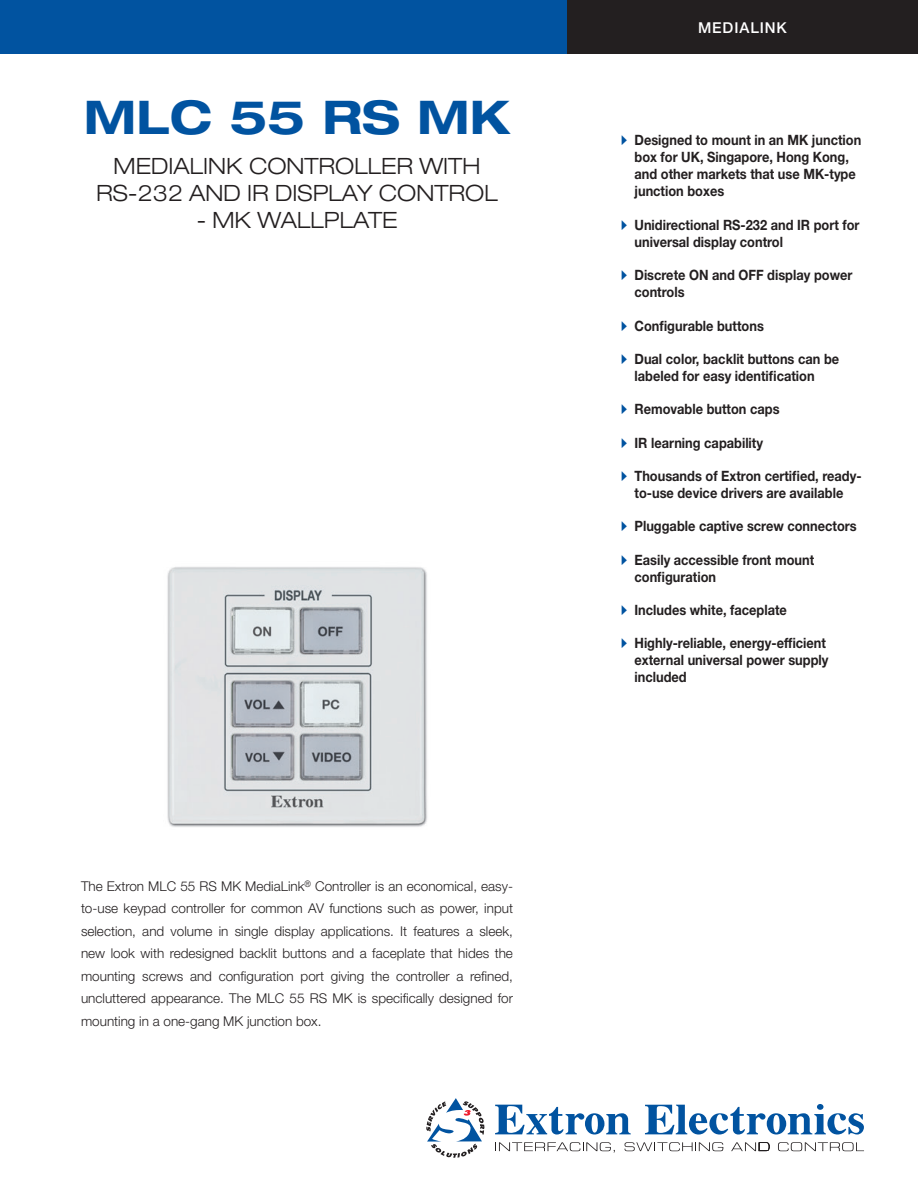
<style>
.page{position:relative;width:918px;height:1188px;background:#fff}
.page>*{position:absolute;margin:0;border:0;box-sizing:border-box;transform-origin:0 0}
.cover_product_name{font:700 expanded 46.5px "Helvetica Neue LT Std";color:#0153a0}
.cover_product_subti{font:300 expanded 22.5px/27px "Helvetica Neue LT Std";color:#231f20;text-align:center}
.cover_category{font:500 15px "Helvetica Neue LT Std";letter-spacing:.06em;color:#fff}
.t1{font:700 14.25px/17.1px "Helvetica Neue LT Std";color:#231f20;scale:.9 1}
.cover_teaser_paragr{font:300 13.5px/22.5px "Helvetica Neue LT Std";color:#231f20;text-align:justify}
.s1{font-family:"Quick Type Pi";font-weight:400;color:#0153a0}
</style>
<div class="page">
<div style="left:0;top:0;width:581px;height:54px;background:#0153a0"></div>
<div style="left:567px;top:0;width:351px;height:54px;background:#231f20"></div>
<svg style="left:426px;top:1098px;width:58px;height:60px"></svg>
<svg style="left:495px;top:1105px;width:136px;height:30px"></svg>
<svg style="left:645px;top:1105px;width:219px;height:30px"></svg>
<svg style="left:495px;top:1142px;width:120px;height:11px"></svg>
<svg style="left:625px;top:1142px;width:98px;height:9px"></svg>
<svg style="left:731px;top:1142px;width:39px;height:9px"></svg>
<svg style="left:778px;top:1142px;width:86px;height:9px"></svg>
<img style="left:167px;top:567px;width:260px;height:260px">
<p class="cover_product_name" style="left:84px;top:88px;width:428px">MLC 55 RS MK</p>
<p class="cover_product_subti" style="left:96px;top:153px;width:403px">MEDIALINK CONTROLLER WITH<br>RS-232 AND IR DISPLAY CONTROL</p>
<p class="cover_product_subti" style="left:196px;top:207px;width:203px">- MK WALLPLATE</p>
<p class="cover_teaser_paragr" style="left:81px;top:875px;width:434px">The Extron MLC 55 RS MK MediaLink<sup>®</sup> Controller is an economical, easy&shy;to-use keypad controller for common AV functions such as power, input selection, and volume in single display applications. It features a sleek, new look with redesigned backlit buttons and a faceplate that hides the mounting screws and configuration port giving the controller a refined, uncluttered appearance. The MLC 55 RS MK is specifically designed for mounting in a one-gang MK junction box.</p>
<p class="cover_category" style="left:698px;top:19px;width:90px">MEDIALINK</p>
<p class="t1" style="left:634px;top:131px;width:253px;text-indent:-14px"><span class="s1">A</span> Designed to mount in an MK junction box for UK, Singapore, Hong Kong, and other markets that use MK-type junction boxes</p>
<p class="t1" style="left:634px;top:216px;width:252px;text-indent:-14px"><span class="s1">A</span> Unidirectional RS-232 and IR port for universal display control</p>
<p class="t1" style="left:634px;top:266px;width:244px;text-indent:-14px"><span class="s1">A</span> Discrete ON and OFF display power controls</p>
<p class="t1" style="left:621px;top:317px;width:160px"><span class="s1">A</span> Configurable buttons</p>
<p class="t1" style="left:634px;top:350px;width:229px;text-indent:-14px"><span class="s1">A</span> Dual color, backlit buttons can be labeled for easy identification</p>
<p class="t1" style="left:621px;top:400px;width:178px"><span class="s1">A</span> Removable button caps</p>
<p class="t1" style="left:621px;top:434px;width:159px"><span class="s1">A</span> IR learning capability</p>
<p class="t1" style="left:621px;top:467px;width:269px;text-align:center"><span class="s1">A</span> Thousands of Extron certified, ready&shy;to-use device drivers are available</p>
<p class="t1" style="left:621px;top:517px;width:263px"><span class="s1">A</span> Pluggable captive screw connectors</p>
<p class="t1" style="left:634px;top:551px;width:201px;text-indent:-14px"><span class="s1">A</span> Easily accessible front mount configuration</p>
<p class="t1" style="left:621px;top:601px;width:186px"><span class="s1">A</span> Includes white, faceplate</p>
<p class="t1" style="left:634px;top:634px;width:217px;text-indent:-14px"><span class="s1">A</span> Highly-reliable, energy-efficient external universal power supply included</p>
</div>
